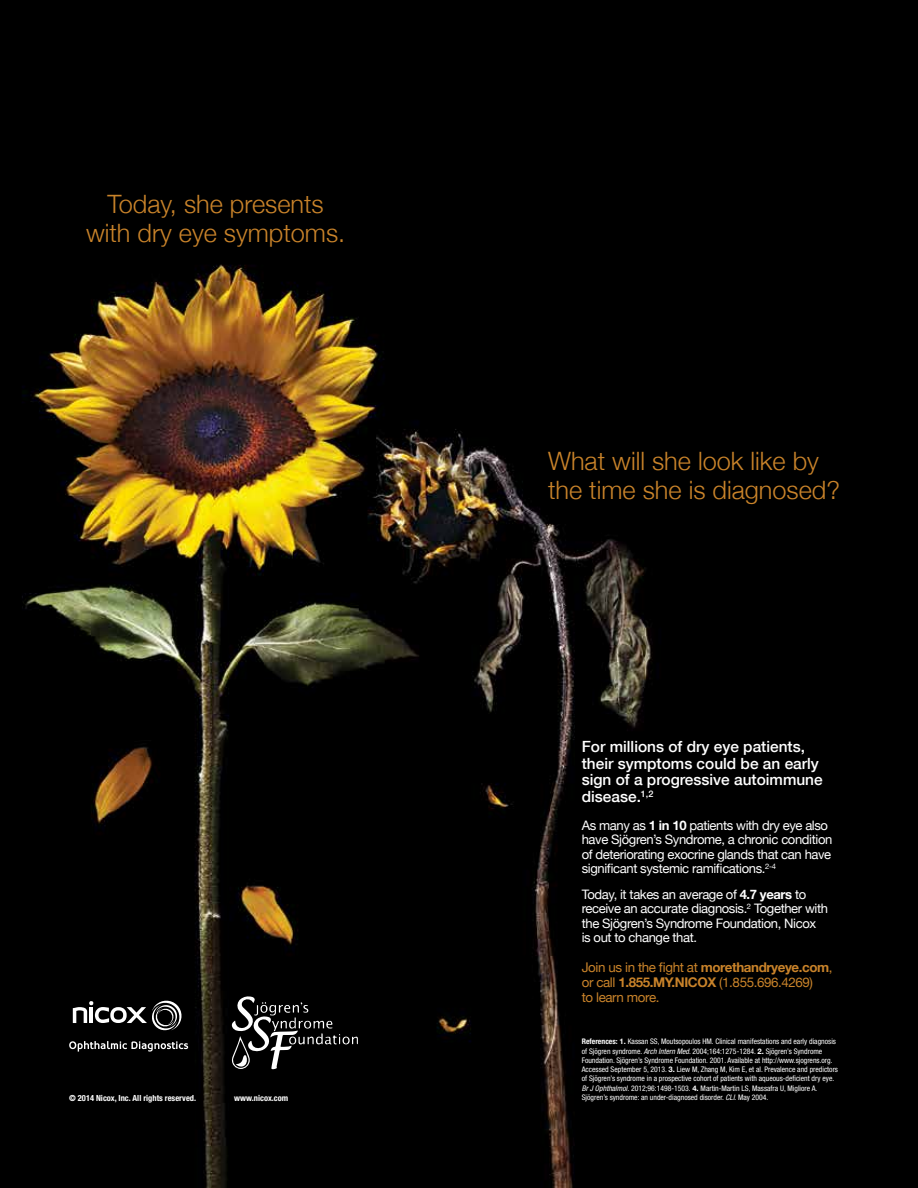
<style>
.page{position:relative;width:918px;height:1188px;background:#fff}
.page>*{position:absolute;margin:0;border:0;box-sizing:border-box;transform-origin:0 0}
.t1{font:300 25.35px/28.7px "Helvetica Neue";color:#c9832a;text-align:center}
.t2{font:500 15.45px/16.6px "Helvetica Neue";color:#fff}
.t3{font:13.35px/15px "Helvetica Neue";letter-spacing:-.03em;color:#c9832a}
.t4{font:13.05px/14.5px "Helvetica Neue";letter-spacing:-.03em;color:#fff}
.t5{font:700 condensed 8.4px "Helvetica Neue LT Std";color:#fff}
.t6{font:condensed 7.65px/9.3px "Helvetica Neue LT Std";color:#fff}
.s1{font-weight:700}
.s2{font-weight:700;font-stretch:normal}
.s3{font-style:italic}
</style>
<div class="page">
<img style="left:0;top:0;width:918px;height:1188px">
<svg style="left:73px;top:999px;width:110px;height:32px"></svg>
<svg style="left:69px;top:1041px;width:119px;height:11px"></svg>
<svg style="left:231px;top:996px;width:127px;height:73px;background:#282828"></svg>
<h1 class="t1" style="left:86px;top:188px;width:261px">Today, she presents with dry eye symptoms.</h1>
<h1 class="t1" style="left:548px;top:445px;width:294px;text-align:left">What will she look like by the time she is diagnosed?</h1>
<h2 class="t2" style="left:582px;top:737px;width:242px">For millions of dry eye patients, their symptoms could be an early sign of a progressive autoimmune disease.<sup>1,2</sup></h2>
<h3 class="t4" style="left:582px;top:818px;width:252px">As many as <span class="s1">1 in 10</span> patients with dry eye also have Sjögren’s Syndrome, a chronic condition of deteriorating exocrine glands that can have significant systemic ramifications.<sup>2-4</sup></h3>
<h3 class="t4" style="left:582px;top:887px;width:248px">Today, it takes an average of <span class="s1">4.7 years</span> to receive an accurate diagnosis.<sup>2</sup> Together with the Sjögren’s Syndrome Foundation, Nicox is out to change that.</h3>
<h3 class="t3" style="left:582px;top:960px;width:252px">Join us in the fight at <span class="s1">morethandryeye.com</span>, or call <span class="s1">1.855.MY.NICOX</span> (1.855.696.4269)<br>to learn more.</h3>
<p class="t6" style="left:582px;top:1037px;width:258px"><span class="s1">References:</span> <span class="s2">1.</span> Kassan SS, Moutsopoulos HM. Clinical manifestations and early diagnosis of Sjögren syndrome. <span class="s3">Arch Intern Med</span>. 2004;164:1275-1284. <span class="s2">2.</span> Sjögren’s Syndrome Foundation. Sjögren’s Syndrome Foundation. 2001. Available at http://www.sjogrens.org.<br>Accessed September 5, 2013. <span class="s2">3.</span> Liew M, Zhang M, Kim E, et al. Prevalence and predictors of Sjögren’s syndrome in a prospective cohort of patients with aqueous-deficient dry eye.<br><span class="s3">Br J Ophthalmol.</span> 2012;96:1498-1503. <span class="s2">4.</span> Martin-Martin LS, Massafra U, Migliore A.</p>
<p class="t5" style="left:69px;top:1093px;width:129px">© 2014 Nicox, Inc. All rights reserved.</p>
<p class="t5" style="left:234px;top:1093px;width:56px">www.nicox.com</p>
<p class="t6" style="left:582px;top:1093px;width:188px">Sjögren’s syndrome: an under-diagnosed disorder. <span class="s3">CLI</span>. May 2004.</p>
</div>
